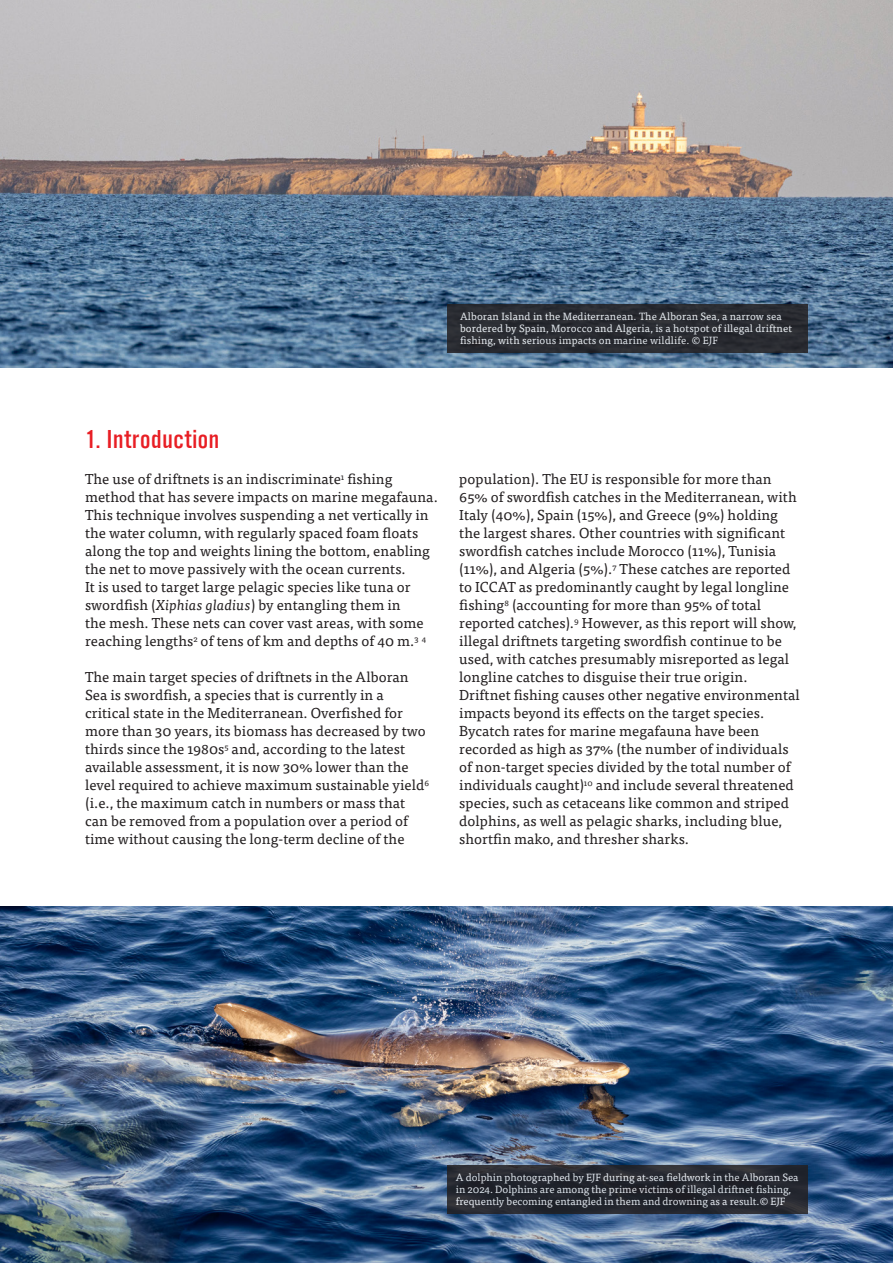
<style>
.page{position:relative;width:893px;height:1263px;background:#fff}
.page>*{position:absolute;margin:0;border:0;box-sizing:border-box;transform-origin:0 0}
.t1{font:27px "Alternate Got No 3 D";letter-spacing:.025em;color:#e81e24}
.t2{font:14.4px/18px "Tisa Pro";letter-spacing:.005em;color:#231f20}
.t3{font:10.5px/12px "Tisa Pro";color:#fff}
.s1{font-style:italic}
</style>
<div class="page">
<img style="left:0;top:0;width:893px;height:368px">
<img style="left:0;top:906px;width:893px;height:357px">
<div style="left:447px;top:304px;width:361px;height:48px;background:#2a2c32"></div>
<svg style="left:447px;top:1165px;width:361px;height:49px;background:#24262e"></svg>
<p class="t3" style="left:460px;top:310px;width:333px">Alboran Island in the Mediterranean. The Alboran Sea, a narrow sea bordered by Spain, Morocco and Algeria, is a hotspot of illegal driftnet fishing, with serious impacts on marine wildlife. © EJF</p>
<p class="t1" style="left:85px;top:425px;width:136px">1. Introduction</p>
<p class="t2" style="left:85px;top:469px;width:354px">The use of driftnets is an indiscriminate<sup>1</sup> fishing method that has severe impacts on marine megafauna.<br>This technique involves suspending a net vertically in the water column, with regularly spaced foam floats along the top and weights lining the bottom, enabling the net to move passively with the ocean currents.<br>It is used to target large pelagic species like tuna or swordfish (<span class="s1">Xiphias gladius</span>) by entangling them in<br>the mesh. These nets can cover vast areas, with some reaching lengths<sup>2</sup> of tens of km and depths of 40 m.<sup>3</sup> <sup>4</sup></p>
<p class="t2" style="left:85px;top:667px;width:345px">The main target species of driftnets in the Alboran Sea is swordfish, a species that is currently in a critical state in the Mediterranean. Overfished for more than 30 years, its biomass has decreased by two thirds since the 1980s<sup>5</sup> and, according to the latest available assessment, it is now 30% lower than the level required to achieve maximum sustainable yield<sup>6 </sup>(i.e., the maximum catch in numbers or mass that can be removed from a population over a period of time without causing the long-term decline of the</p>
<p class="t2" style="left:459px;top:469px;width:339px">population). The EU is responsible for more than 65% of swordfish catches in the Mediterranean, with Italy (40%), Spain (15%), and Greece (9%) holding the largest shares. Other countries with significant swordfish catches include Morocco (11%), Tunisia (11%), and Algeria (5%).<sup>7</sup> These catches are reported to ICCAT as predominantly caught by legal longline fishing<sup>8</sup> (accounting for more than 95% of total reported catches).<sup>9</sup> However, as this report will show, illegal driftnets targeting swordfish continue to be used, with catches presumably misreported as legal longline catches to disguise their true origin.</p>
<p class="t2" style="left:459px;top:685px;width:342px">Driftnet fishing causes other negative environmental impacts beyond its effects on the target species.<br>Bycatch rates for marine megafauna have been recorded as high as 37% (the number of individuals of non-target species divided by the total number of individuals caught)<sup>10</sup> and include several threatened species, such as cetaceans like common and striped dolphins, as well as pelagic sharks, including blue, shortfin mako, and thresher sharks.</p>
<p class="t3" style="left:456px;top:1171px;width:344px">A dolphin photographed by EJF during at-sea fieldwork in the Alboran Sea in 2024. Dolphins are among the prime victims of illegal driftnet fishing, frequently becoming entangled in them and drowning as a result.© EJF</p>
</div>
